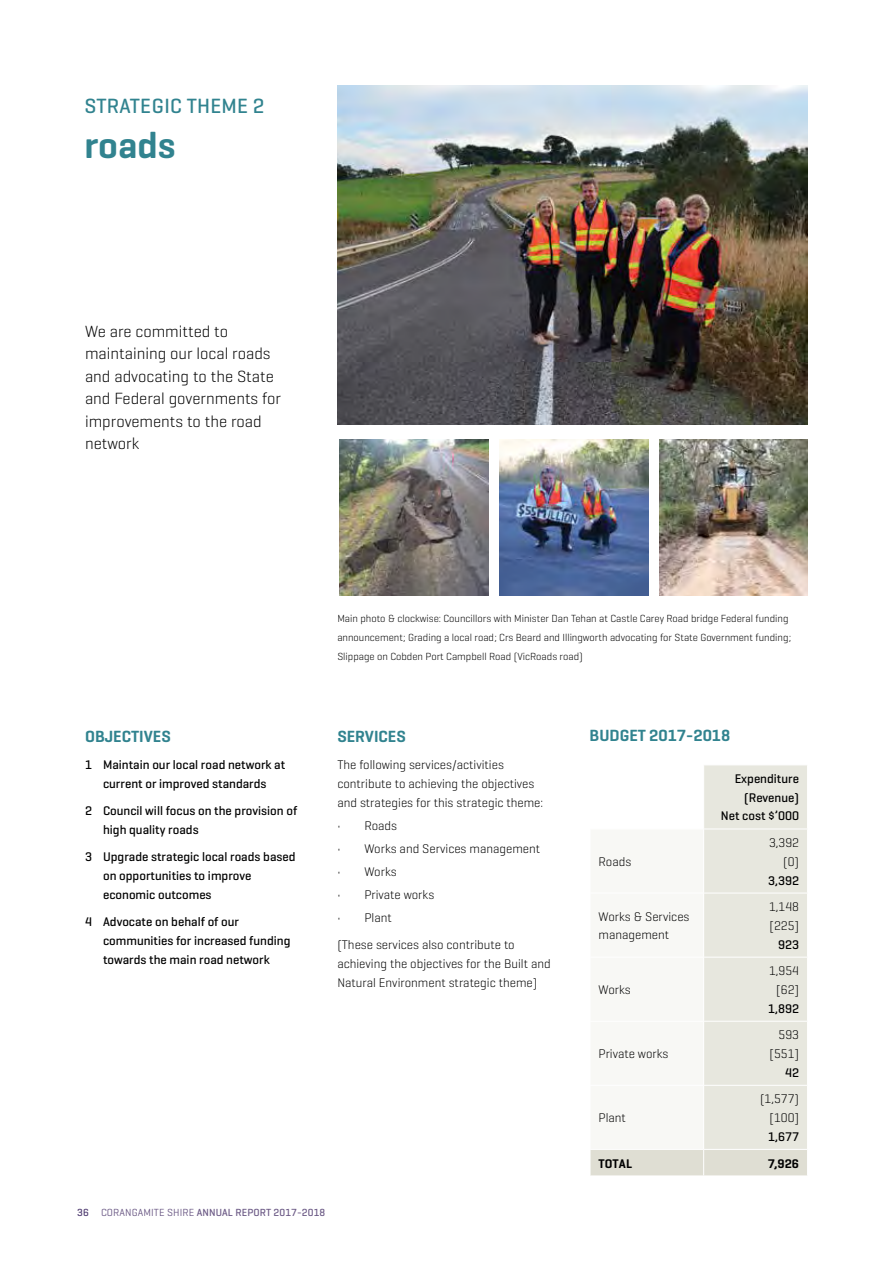
<style>
.page{position:relative;width:893px;height:1263px;background:#fff}
.page>*{position:absolute;margin:0;border:0;box-sizing:border-box;transform-origin:0 0}
.t1{font:600 37.5px "Geogrotesque";color:#31838f}
.t2{font:500 21px "Geogrotesque";letter-spacing:.01em;color:#31838f}
.t3{font:300 16.5px/22.5px "Geogrotesque";color:#000}
.t4{font:600 16.5px "Geogrotesque";color:#31838f}
.t5{font:300 12.75px/18.8px "Geogrotesque";color:#000}
.t6{font:500 12.75px/18.8px "Geogrotesque";color:#000}
.t7{font:600 12.75px "Geogrotesque";color:#000}
.t8{font:300 10.5px/18.8px "Geogrotesque";color:#000}
.t9{font:500 10.5px "Geogrotesque";letter-spacing:.01em;color:#6b5985}
.s1{color:#513d72}
.s2{font-weight:400}
</style>
<div class="page">
<svg style="left:590px;top:765px;width:217px;height:410px"></svg>
<img style="left:337px;top:85px;width:471px;height:339px">
<img style="left:659px;top:439px;width:149px;height:156px">
<img style="left:339px;top:439px;width:149px;height:156px">
<img style="left:499px;top:439px;width:149px;height:156px">
<h2 class="t2" style="left:84px;top:93px;width:182px">STRATEGIC THEME 2</h2>
<h1 class="t1" style="left:84px;top:122px;width:93px">roads</h1>
<p class="t3" style="left:85px;top:319px;width:198px">We are committed to maintaining our local roads and advocating to the State and Federal governments for improvements to the road network</p>
<p class="t8" style="left:337px;top:609px;width:455px">Main photo &amp; clockwise: Councillors with Minister Dan Tehan at Castle Carey Road bridge Federal funding announcement; Grading a local road; Crs Beard and Illingworth advocating for State Government funding;<br>Slippage on Cobden Port Campbell Road (VicRoads road)</p>
<p class="t4" style="left:85px;top:726px;width:87px">OBJECTIVES</p>
<p class="t6" style="left:85px;top:755px;width:202px;text-align:center">1 Maintain our local road network at current or improved standards</p>
<p class="t6" style="left:103px;top:801px;width:196px;text-indent:-18px">2 Council will focus on the provision of high quality roads</p>
<p class="t6" style="left:103px;top:847px;width:194px;text-indent:-18px">3 Upgrade strategic local roads based on opportunities to improve economic outcomes</p>
<p class="t6" style="left:103px;top:912px;width:189px;text-indent:-18px">4 Advocate on behalf of our communities for increased funding towards the main road network</p>
<p class="t4" style="left:337px;top:726px;width:70px">SERVICES</p>
<p class="t5" style="left:337px;top:755px;width:207px">The following services/activities contribute to achieving the objectives and strategies for this strategic theme:</p>
<p class="t5" style="left:337px;top:816px;width:61px">• Roads</p>
<p class="t5" style="left:337px;top:839px;width:204px">• Works and Services management</p>
<p class="t5" style="left:337px;top:862px;width:61px">• Works</p>
<p class="t5" style="left:337px;top:885px;width:98px">• Private works</p>
<p class="t5" style="left:337px;top:903px;width:179px;line-height:27.3px">• Plant<br>(These services also contribute to</p>
<p class="t5" style="left:337px;top:954px;width:215px">achieving the objectives for the Built and<br>Natural Environment strategic theme)</p>
<p class="t9" style="left:77px;top:1206px;width:250px"><span class="s1">36</span> <span class="s2">CORANGAMITE SHIRE</span> ANNUAL REPORT 2017-2018</p>
<p class="t4" style="left:590px;top:725px;width:142px">BUDGET 2017-2018</p>
<p class="t5" style="left:598px;top:852px;width:34px">Roads</p>
<p class="t6" style="left:721px;top:769px;width:80px;text-align:right">Expenditure (Revenue)<br>Net cost $’000</p>
<p class="t5" style="left:769px;top:833px;width:32px;text-align:right">3,392 (0)</p>
<p class="t6" style="left:768px;top:870px;width:33px">3,392</p>
<p class="t5" style="left:598px;top:906px;width:92px">Works &amp; Services management</p>
<p class="t5" style="left:769px;top:897px;width:32px">1,148 [225]</p>
<p class="t6" style="left:778px;top:935px;width:23px">923</p>
<p class="t5" style="left:598px;top:980px;width:34px">Works</p>
<p class="t5" style="left:769px;top:961px;width:32px;text-align:center">1,954 [62]</p>
<p class="t6" style="left:768px;top:999px;width:33px">1,892</p>
<p class="t5" style="left:598px;top:1044px;width:71px">Private works</p>
<p class="t5" style="left:598px;top:1108px;width:29px">Plant</p>
<p class="t5" style="left:769px;top:1025px;width:31px;text-align:right">593 [551]</p>
<p class="t6" style="left:785px;top:1063px;width:16px">42</p>
<p class="t5" style="left:760px;top:1089px;width:41px;text-align:right">(1,577) [100]</p>
<p class="t6" style="left:768px;top:1127px;width:33px">1,677</p>
<p class="t7" style="left:598px;top:1155px;width:35px">TOTAL</p>
<p class="t7" style="left:768px;top:1155px;width:33px">7,926</p>
</div>
